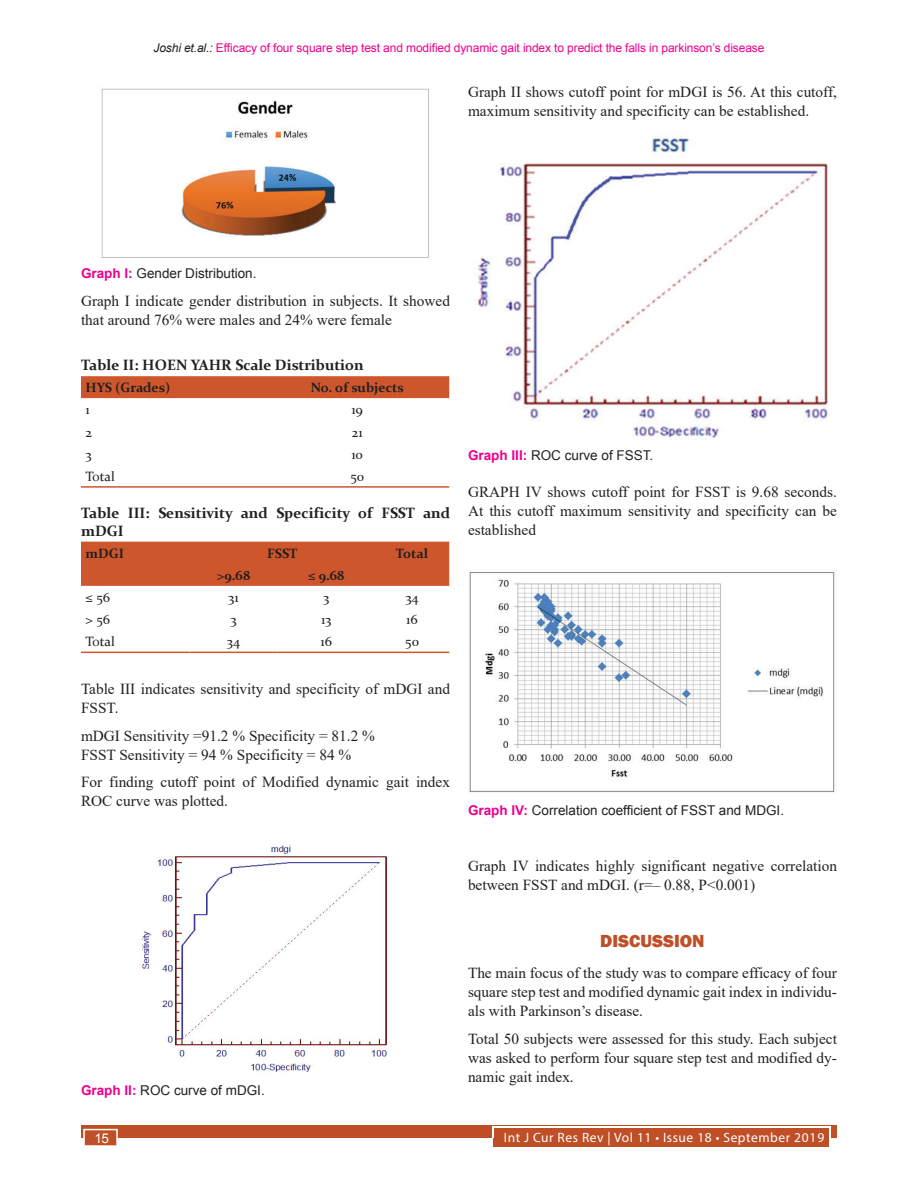
<style>
.page{position:relative;width:918px;height:1188px;background:#fff}
.page>*{position:absolute;margin:0;border:0;box-sizing:border-box;transform-origin:0 0}
.Head_1_copy_2{font:800 18px "Franklin Gothic";color:#bf4f27}
.Text{font:15.3px/18.9px "Times New Roman";color:#231f20}
.Table_caption{font:700 15px/18px "Constantia";color:#231f20}
.Figure_caption{font:13.5px "Arial";color:#231f20}
.Table_text{font:700 13.5px "Constantia";color:#231f20}
.Table_text-2{font:13.5px "Constantia";color:#231f20}
.t1{font:13.5px "Myriad Pro";letter-spacing:.04em;color:#fff}
.t2{font:13.5px "Arial";color:#fff}
.t3{font:12px "Arial";letter-spacing:-.01em;color:#ec008c}
.s1{font-style:italic;color:#231f20}
.s2{font-weight:700;color:#ec008c}
</style>
<div class="page">
<div style="left:81px;top:1125px;width:756px;height:13px;background:#bf4f27"></div>
<div style="left:494px;top:1128px;width:335px;height:19px;background:#bf4f27"></div>
<hr style="left:492px;top:1127px;width:338px;height:1px;background:#fff">
<svg style="left:492px;top:1128px;width:2px;height:10px"></svg>
<svg style="left:829px;top:1127px;width:2px;height:11px"></svg>
<div style="left:83px;top:1129px;width:35px;height:17px;background:#bf4f27;border:2px solid #fff"></div>
<img style="left:101px;top:88px;width:328px;height:170px">
<svg style="left:81px;top:376px;width:368px;height:23px;background:#cf5d35"></svg>
<hr style="left:81px;top:486px;width:184px;height:2px;background:#cd562c">
<hr style="left:265px;top:486px;width:184px;height:2px;background:#cd562c">
<svg style="left:81px;top:542px;width:368px;height:110px"></svg>
<hr style="left:81px;top:652px;width:109px;height:1px;background:#cd562c">
<hr style="left:190px;top:652px;width:88px;height:1px;background:#cd562c">
<hr style="left:278px;top:652px;width:97px;height:1px;background:#cd562c">
<hr style="left:375px;top:652px;width:74px;height:1px;background:#cd562c">
<img style="left:141px;top:845px;width:246px;height:227px">
<img style="left:477px;top:138px;width:351px;height:301px">
<img style="left:469px;top:571px;width:366px;height:222px">
<p class="t3" style="left:153px;top:40px;width:613px"><span class="s1">Joshi et.al.:</span> Efficacy of four square step test and modified dynamic gait index to predict the falls in parkinson’s disease</p>
<p class="Text" style="left:468px;top:82px;width:370px">Graph II shows cutoff point for mDGI is 56. At this cutoff, maximum sensitivity and specificity can be established.</p>
<p class="Figure_caption" style="left:81px;top:265px;width:177px"><span class="s2">Graph I:</span> Gender Distribution.</p>
<p class="Text" style="left:81px;top:291px;width:371px">Graph I indicate gender distribution in subjects. It showed that around 76% were males and 24% were female</p>
<p class="Table_caption" style="left:81px;top:355px;width:284px">Table II: HOEN YAHR Scale Distribution</p>
<p class="Table_text" style="left:86px;top:378px;width:86px">HYS (Grades)</p>
<p class="Table_text" style="left:311px;top:378px;width:94px">No. of subjects</p>
<p class="Table_text-2" style="left:86px;top:401px;width:6px">1</p>
<p class="Table_text-2" style="left:351px;top:401px;width:13px">19</p>
<p class="Table_text-2" style="left:86px;top:423px;width:8px">2</p>
<p class="Table_text-2" style="left:352px;top:423px;width:12px">21</p>
<p class="Table_text-2" style="left:86px;top:445px;width:8px">3</p>
<p class="Table_text-2" style="left:351px;top:445px;width:13px">10</p>
<p class="Table_text-2" style="left:86px;top:467px;width:31px">Total</p>
<p class="Table_text-2" style="left:350px;top:467px;width:15px">50</p>
<p class="Table_caption" style="left:81px;top:503px;width:371px">Table III: Sensitivity and Specificity of FSST and mDGI</p>
<p class="Table_text" style="left:86px;top:544px;width:40px">mDGI</p>
<p class="Table_text" style="left:267px;top:544px;width:32px">FSST</p>
<p class="Table_text" style="left:396px;top:544px;width:34px">Total</p>
<p class="Table_text" style="left:217px;top:566px;width:35px">&gt;9.68</p>
<p class="Table_text" style="left:308px;top:566px;width:38px">≤ 9.68</p>
<p class="Table_text-2" style="left:86px;top:588px;width:26px">≤ 56</p>
<p class="Table_text-2" style="left:228px;top:588px;width:12px">31</p>
<p class="Table_text-2" style="left:323px;top:588px;width:8px">3</p>
<p class="Table_text-2" style="left:405px;top:588px;width:15px">34</p>
<p class="Table_text-2" style="left:86px;top:610px;width:26px">&gt; 56</p>
<p class="Table_text-2" style="left:231px;top:610px;width:8px">3</p>
<p class="Table_text-2" style="left:321px;top:610px;width:12px">13</p>
<p class="Table_text-2" style="left:406px;top:610px;width:13px">16</p>
<p class="Table_text-2" style="left:86px;top:633px;width:31px">Total</p>
<p class="Table_text-2" style="left:227px;top:633px;width:15px">34</p>
<p class="Table_text-2" style="left:321px;top:633px;width:13px">16</p>
<p class="Table_text-2" style="left:405px;top:633px;width:15px">50</p>
<p class="Text" style="left:81px;top:679px;width:371px">Table III indicates sensitivity and specificity of mDGI and<br>FSST.</p>
<p class="Text" style="left:81px;top:726px;width:295px">mDGI Sensitivity =91.2 % Specificity = 81.2 %</p>
<p class="Text" style="left:81px;top:745px;width:272px">FSST Sensitivity = 94 % Specificity = 84 %</p>
<p class="Text" style="left:81px;top:772px;width:371px">For finding cutoff point of Modified dynamic gait index<br>ROC curve was plotted.</p>
<p class="Figure_caption" style="left:81px;top:1081px;width:185px"><span class="s2">Graph II:</span> ROC curve of mDGI.</p>
<p class="Figure_caption" style="left:468px;top:446px;width:187px"><span class="s2">Graph III:</span> ROC curve of FSST.</p>
<p class="Text" style="left:468px;top:482px;width:371px;text-align:justify">GRAPH IV shows cutoff point for FSST is 9.68 seconds.<br>At this cutoff maximum sensitivity and specificity can be established</p>
<p class="Figure_caption" style="left:468px;top:801px;width:318px"><span class="s2">Graph IV:</span> Correlation coefficient of FSST and MDGI.</p>
<p class="Text" style="left:468px;top:856px;width:371px">Graph IV indicates highly significant negative correlation between FSST and mDGI. (r=– 0.88, P&lt;0.001)</p>
<p class="Head_1_copy_2" style="left:600px;top:929px;width:106px">DISCUSSION</p>
<p class="Text" style="left:468px;top:963px;width:371px;text-align:justify">The main focus of the study was to compare efficacy of four square step test and modified dynamic gait index in individu&shy;als with Parkinson’s disease.</p>
<p class="Text" style="left:468px;top:1029px;width:370px;text-align:justify">Total 50 subjects were assessed for this study. Each subject was asked to perform four square step test and modified dy&shy;namic gait index.</p>
<p class="t2" style="left:94px;top:1130px;width:16px">15</p>
<p class="t1" style="left:504px;top:1129px;width:322px">Int J Cur Res Rev | Vol 11 • Issue 18 • September 2019</p>
</div>
